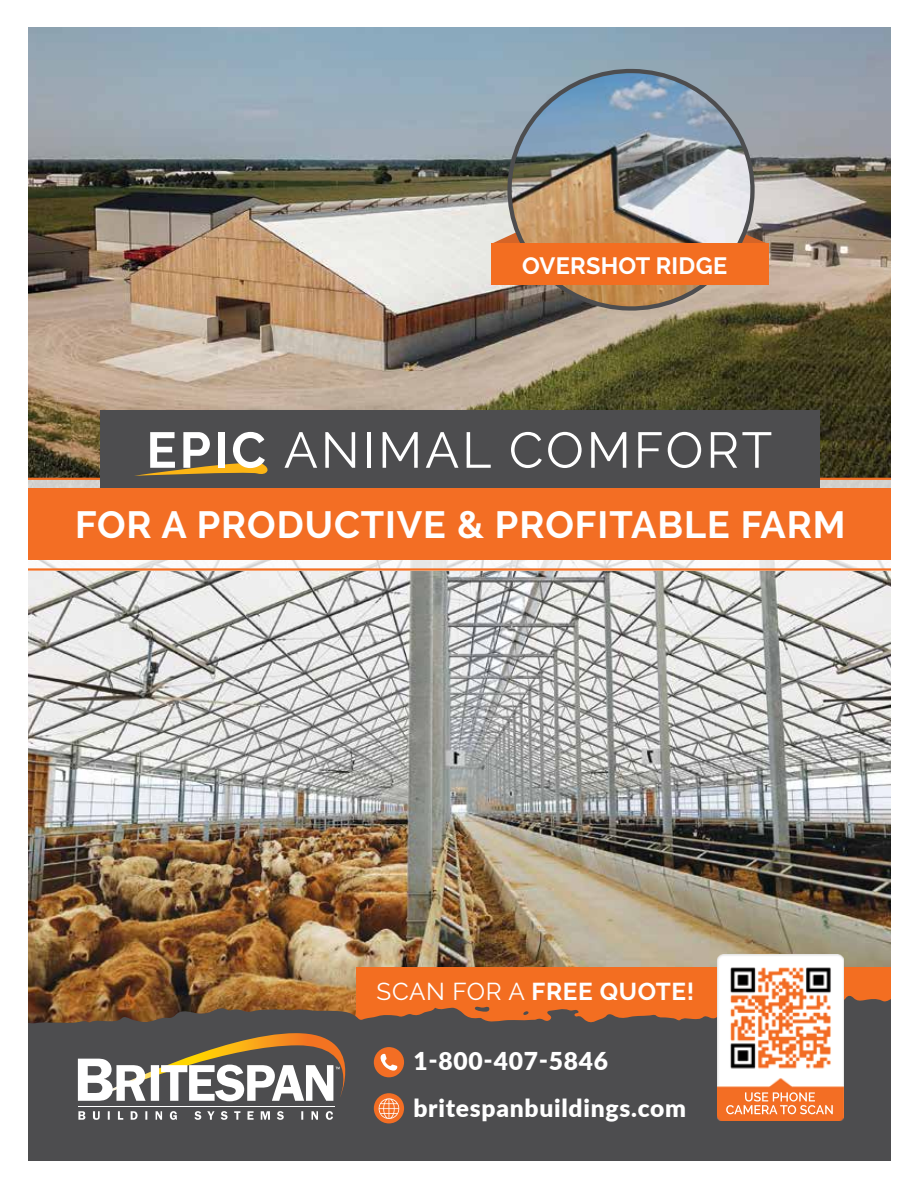
<style>
.page{position:relative;width:918px;height:1188px;background:#fff}
.page>*{position:absolute;margin:0;border:0;box-sizing:border-box;transform-origin:0 0}
.t1{font:50.25px "Raleway";letter-spacing:.06em;color:#fff}
.t2{font:700 37.8px "Raleway";letter-spacing:.025em;color:#fff}
.t3{font:900 24.6px "Lato";letter-spacing:.03em;color:#fff}
.t4{font:700 24.3px "Raleway";letter-spacing:.025em;color:#fff}
.t5{font:700 23.55px "Raleway";letter-spacing:.01em;color:#fff}
.s1{font-weight:700}
.s2{font-weight:400}
</style>
<div class="page">
<img style="left:28px;top:571px;width:863px;height:386px">
<img style="left:28px;top:27px;width:863px;height:451px">
<svg style="left:491px;top:230px;width:13px;height:13px"></svg>
<svg style="left:758px;top:230px;width:11px;height:13px"></svg>
<img style="left:504px;top:66px;width:254px;height:247px">
<div style="left:491px;top:243px;width:278px;height:42px;background:#f36e21"></div>
<svg style="left:28px;top:957px;width:863px;height:204px;fill:#4d4d4f"></svg>
<svg style="left:78px;top:1111px;width:255px;height:9px"></svg>
<svg style="left:78px;top:1033px;width:290px;height:68px"></svg>
<hr style="left:78px;top:1106px;width:256px;height:1px;background:#fff">
<div style="left:374px;top:1047px;width:30px;height:30px;background:#f36e24;border-radius:50%"></div>
<svg style="left:378px;top:1054px;width:19px;height:19px"></svg>
<div style="left:374px;top:1093px;width:30px;height:30px;background:#f36e24;border-radius:50%"></div>
<svg style="left:379px;top:1098px;width:20px;height:21px"></svg>
<svg style="left:28px;top:478px;width:863px;height:93px"></svg>
<div style="left:100px;top:410px;width:720px;height:94px;background:#4d4d4f"></div>
<div style="left:28px;top:488px;width:863px;height:72px;background:#f36e24"></div>
<svg style="left:135px;top:462px;width:133px;height:14px"></svg>
<img style="left:717px;top:955px;width:126px;height:165px">
<svg style="left:726px;top:1092px;width:107px;height:22px"></svg>
<p class="t5" style="left:522px;top:252px;width:206px">OVERSHOT RIDGE</p>
<h1 class="t1" style="left:146px;top:421px;width:627px"><span class="s1">EPIC</span> ANIMAL COMFORT</h1>
<h2 class="t2" style="left:75px;top:503px;width:772px">FOR A PRODUCTIVE &amp; PROFITABLE FARM</h2>
<p class="t4" style="left:377px;top:977px;width:319px"><span class="s2">SCAN FOR A</span> FREE QUOTE!</p>
<p class="t3" style="left:413px;top:1043px;width:196px">1-800-407-5846</p>
<p class="t3" style="left:413px;top:1089px;width:274px">britespanbuildings.com</p>
</div>
